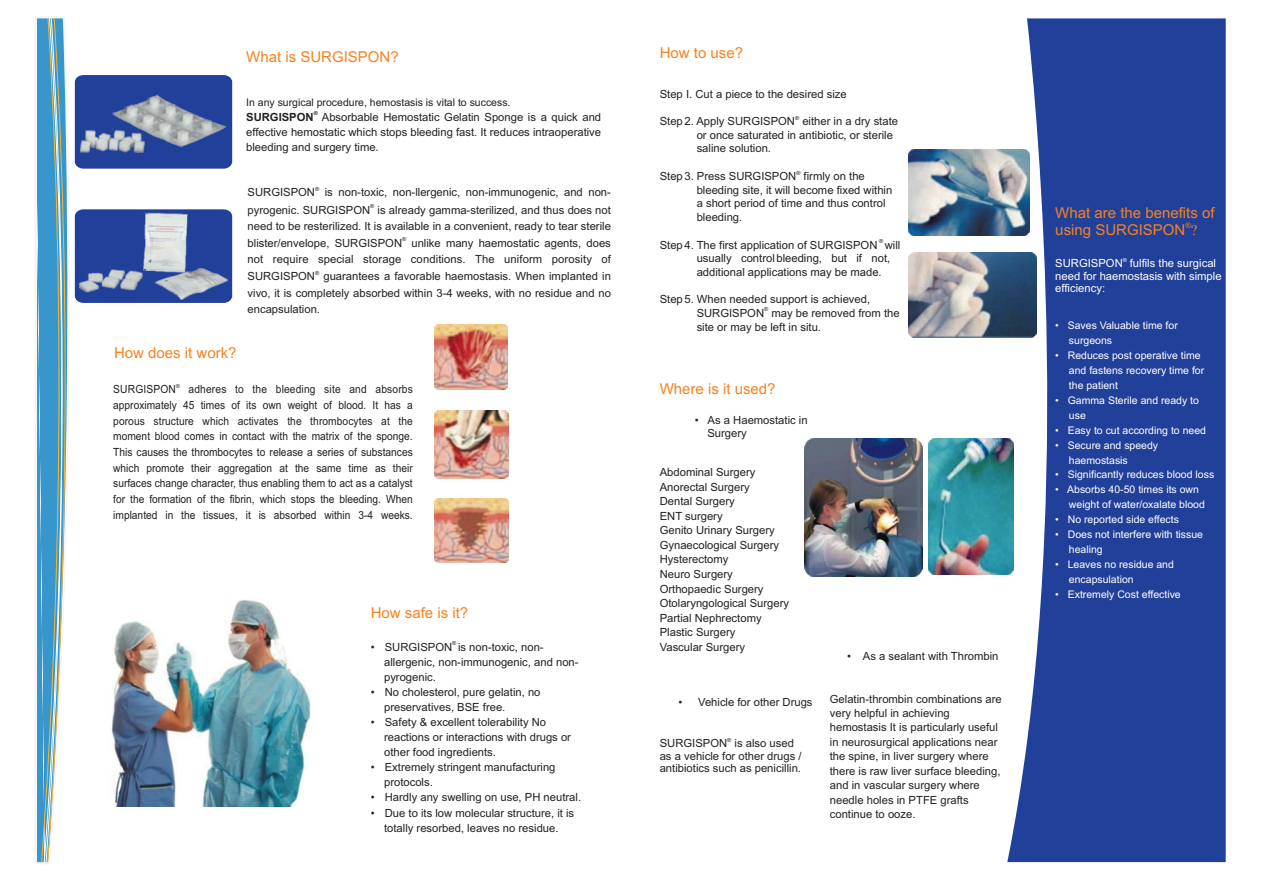
<style>
.page{position:relative;width:1263px;height:893px;background:#fff}
.page>*{position:absolute;margin:0;border:0;box-sizing:border-box;transform-origin:0 0}
.t1{font:15px "Arial";color:#f5821f}
.t2{font:11.25px/14.5px "Arial";color:#231f20}
.t3{font:11.25px/15.8px "Arial";color:#231f20;text-align:justify;scale:.91 1}
.t4{font:11.25px/12.6px "Arial";color:#fff}
.t5{font:10.5px/14.9px "Arial";color:#fff}
.t6{font:10.5px "Arial";color:#231f20}
.t7{font:7.5px "Arial";color:#f5821f}
.t8{font:5.7px "Arial";color:#231f20}
.t9{font:700 5.7px "Arial";color:#231f20}
.t10{font:5.7px "Arial";color:#231f20;scale:.91 1}
.t11{font:5.7px "Arial";color:#fff}
.s1{font-weight:700}
.s2{font-family:"Times New Roman"}
</style>
<div class="page">
<img style="left:232px;top:599px;width:79px;height:208px">
<img style="left:434px;top:325px;width:73px;height:64px">
<img style="left:434px;top:411px;width:74px;height:68px">
<img style="left:434px;top:498px;width:74px;height:64px">
<img style="left:908px;top:150px;width:89px;height:85px">
<img style="left:909px;top:252px;width:88px;height:85px">
<svg style="left:997px;top:18px;width:229px;height:844px;background:#405ba6"></svg>
<img style="left:928px;top:438px;width:85px;height:136px">
<img style="left:804px;top:438px;width:118px;height:138px">
<svg style="left:37px;top:17px;width:195px;height:846px"></svg>
<img style="left:79px;top:213px;width:149px;height:87px">
<h1 class="t1" style="left:246px;top:51px;width:154px">What is SURGISPON?</h1>
<p class="t6" style="left:246px;top:98px;width:266px">In any surgical procedure, hemostasis is vital to success.</p>
<p class="t9" style="left:314px;top:111px;width:6px">®</p>
<p class="t2" style="left:246px;top:110px;width:356px;line-height:15.5px;text-align:justify"><span class="s1">SURGISPON</span> Absorbable Hemostatic Gelatin Sponge is a quick and effective hemostatic which stops bleeding fast. It reduces intraoperative bleeding and surgery time.</p>
<p class="t8" style="left:315px;top:187px;width:6px">®</p>
<p class="t2" style="left:248px;top:186px;width:365px">SURGISPON is non-toxic, non-llergenic, non-immunogenic, and non-</p>
<p class="t8" style="left:370px;top:204px;width:6px">®</p>
<p class="t2" style="left:248px;top:202px;width:365px;line-height:16.4px">pyrogenic. SURGISPON is already gamma-sterilized, and thus does not need to be resterilized. It is available in a convenient, ready to tear sterile</p>
<p class="t8" style="left:402px;top:237px;width:6px">®</p>
<p class="t2" style="left:248px;top:236px;width:365px;line-height:16.4px">blister/envelope, SURGISPON unlike many haemostatic agents, does not require special storage conditions. The uniform porosity of</p>
<p class="t8" style="left:315px;top:270px;width:6px">®</p>
<p class="t2" style="left:248px;top:269px;width:365px;line-height:16.4px;text-align:justify">SURGISPON guarantees a favorable haemostasis. When implanted in vivo, it is completely absorbed within 3-4 weeks, with no residue and no encapsulation.</p>
<h1 class="t1" style="left:114px;top:347px;width:124px">How does it work?</h1>
<p class="t10" style="left:176px;top:383px;width:6px">®</p>
<p class="t3" style="left:113px;top:382px;width:331px">SURGISPON adheres to the bleeding site and absorbs approximately 45 times of its own weight of blood. It has a porous structure which activates the thrombocytes at the moment blood comes in contact with the matrix of the sponge.<br>This causes the thrombocytes to release a series of substances which promote their aggregation at the same time as their surfaces change character, thus enabling them to act as a catalyst for the formation of the fibrin, which stops the bleeding. When implanted in the tissues, it is absorbed within 3-4 weeks.</p>
<h1 class="t1" style="left:371px;top:607px;width:99px">How safe is it?</h1>
<p class="t8" style="left:452px;top:641px;width:6px">®</p>
<p class="t2" style="left:384px;top:640px;width:196px;line-height:15.1px;text-indent:-13px">• SURGISPON is non-toxic, non&shy;allergenic, non-immunogenic, and non&shy;pyrogenic.</p>
<p class="t2" style="left:384px;top:685px;width:158px;line-height:15.1px;text-indent:-13px">• No cholesterol, pure gelatin, no preservatives, BSE free.</p>
<p class="t2" style="left:384px;top:716px;width:188px;line-height:15.1px;text-indent:-13px">• Safety &amp; excellent tolerability No reactions or interactions with drugs or other food ingredients.</p>
<p class="t2" style="left:384px;top:761px;width:173px;line-height:15.1px;text-indent:-13px">• Extremely stringent manufacturing protocols.</p>
<p class="t2" style="left:371px;top:791px;width:212px">• Hardly any swelling on use, PH neutral.</p>
<p class="t2" style="left:371px;top:806px;width:205px;line-height:15.1px;text-align:center">• Due to its low molecular structure, it is totally resorbed, leaves no residue.</p>
<h1 class="t1" style="left:660px;top:47px;width:85px">How to use?</h1>
<p class="t2" style="left:660px;top:87px;width:188px">Step I. Cut a piece to the desired size</p>
<p class="t8" style="left:795px;top:116px;width:6px">®</p>
<p class="t2" style="left:697px;top:116px;width:203px;line-height:13.5px;text-indent:-37px">Step2. Apply SURGISPON either in a dry state or once saturated in antibiotic, or sterile saline solution.</p>
<p class="t8" style="left:796px;top:170px;width:6px">®</p>
<p class="t2" style="left:697px;top:171px;width:197px;line-height:13.5px;text-indent:-37px">Step3. Press SURGISPON firmly on the bleeding site, it will become fixed within a short period of time and thus control bleeding.</p>
<p class="t8" style="left:879px;top:239px;width:6px">®</p>
<p class="t2" style="left:697px;top:239px;width:205px;line-height:13.5px;text-indent:-37px">Step4. The first application of SURGISPON will usually control bleeding, but if not, additional applications may be made.</p>
<p class="t2" style="left:660px;top:293px;width:212px">Step5. When needed support is achieved,</p>
<p class="t8" style="left:764px;top:307px;width:6px">®</p>
<p class="t2" style="left:697px;top:307px;width:204px;line-height:13.5px">SURGISPON may be removed from the site or may be left in situ.</p>
<h1 class="t1" style="left:660px;top:383px;width:117px">Where is it used?</h1>
<p class="t2" style="left:707px;top:415px;width:102px;line-height:12.6px;text-indent:-13px">• As a Haemostatic in<br>Surgery</p>
<p class="t2" style="left:660px;top:466px;width:131px">Abdominal Surgery<br>Anorectal Surgery<br>Dental Surgery<br>ENT surgery<br>Genito Urinary Surgery<br>Gynaecological Surgery<br>Hysterectomy<br>Neuro Surgery<br>Orthopaedic Surgery<br>Otolaryngological Surgery<br>Partial Nephrectomy<br>Plastic Surgery<br>Vascular Surgery</p>
<p class="t2" style="left:678px;top:695px;width:135px">• Vehicle for other Drugs</p>
<p class="t8" style="left:727px;top:737px;width:6px">®</p>
<p class="t2" style="left:660px;top:738px;width:143px;line-height:12.6px">SURGISPON is also used as a vehicle for other drugs / antibiotics such as penicillin.</p>
<p class="t2" style="left:847px;top:649px;width:153px">• As a sealant with Thrombin</p>
<p class="t2" style="left:830px;top:692px;width:173px">Gelatin-thrombin combinations are very helpful in achieving hemostasis It is particularly useful in neurosurgical applications near the spine, in liver surgery where there is raw liver surface bleeding, and in vascular surgery where needle holes in PTFE grafts continue to ooze.</p>
<h1 class="t1" style="left:1055px;top:207px;width:161px">What are the benefits of</h1>
<p class="t7" style="left:1185px;top:222px;width:7px">®</p>
<h1 class="t1" style="left:1055px;top:225px;width:144px">using SURGISPON <span class="s2">?</span></h1>
<p class="t11" style="left:1123px;top:257px;width:6px">®</p>
<p class="t4" style="left:1055px;top:258px;width:168px">SURGISPON fulfils the surgical need for haemostasis with simple efficiency:</p>
<p class="t5" style="left:1069px;top:319px;width:110px;text-indent:-14px">• Saves Valuable time for surgeons</p>
<p class="t5" style="left:1069px;top:349px;width:137px;text-indent:-14px">• Reduces post operative time and fastens recovery time for the patient</p>
<p class="t5" style="left:1069px;top:394px;width:132px;text-indent:-14px">• Gamma Sterile and ready to use</p>
<p class="t5" style="left:1055px;top:424px;width:152px">• Easy to cut according to need</p>
<p class="t5" style="left:1069px;top:438px;width:91px;text-indent:-14px">• Secure and speedy haemostasis</p>
<p class="t5" style="left:1055px;top:468px;width:160px">• Significantly reduces blood loss</p>
<p class="t5" style="left:1069px;top:483px;width:137px;text-indent:-14px">• Absorbs 40-50 times its own weight of water/oxalate blood</p>
<p class="t5" style="left:1055px;top:513px;width:125px">• No reported side effects</p>
<p class="t5" style="left:1069px;top:528px;width:136px;text-indent:-14px">• Does not interfere with tissue healing</p>
<p class="t5" style="left:1069px;top:558px;width:107px;text-indent:-14px">• Leaves no residue and encapsulation</p>
<p class="t5" style="left:1055px;top:587px;width:127px">• Extremely Cost effective</p>
</div>
